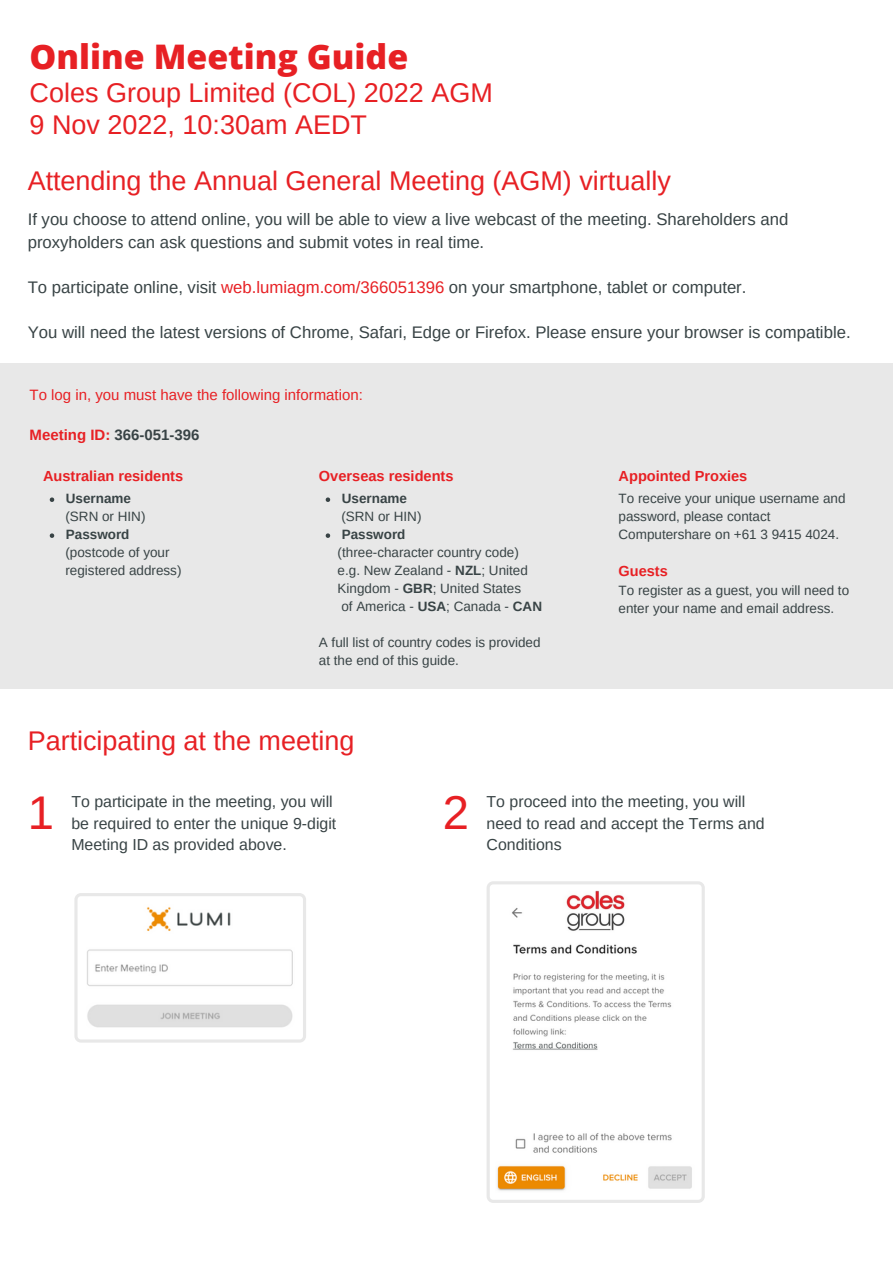
<style>
.page{position:relative;width:893px;height:1264px;background:#fff}
.page>*{position:absolute;margin:0;border:0;box-sizing:border-box;transform-origin:0 0}
.t1{font:47.25px "Arimo";color:#e72024}
.t2{font:800 33.9px "Open Sans";color:#e72024}
.t3{font:27px "Arimo";color:#e72024}
.t4{font:16.8px/22.5px "Arimo";color:#384345}
.t5{font:15.9px/21.3px "Arimo";color:#384345}
.t6{font:15px "Arimo";color:#e72024}
.t7{font:700 15px "Arimo";color:#384345}
.t8{font:700 14.55px "Arimo";color:#e72024}
.t9{font:13.5px/18px "Arimo";color:#384345}
.t10{font:700 13.5px "Arimo";color:#384345}
.s1{color:#e72024}
.s2{color:#e8e8e8}
.s3{font-weight:700}
</style>
<div class="page">
<div style="left:0;top:364px;width:892px;height:325px;background:#e8e8e8"></div>
<svg style="left:74px;top:893px;width:232px;height:149px"></svg>
<svg style="left:487px;top:881px;width:217px;height:321px"></svg>
<img style="left:552px;top:890px;width:87px;height:45px">
<svg style="left:50px;top:497px;width:4px;height:5px"></svg>
<svg style="left:50px;top:533px;width:4px;height:5px"></svg>
<svg style="left:325px;top:497px;width:5px;height:5px"></svg>
<svg style="left:325px;top:533px;width:5px;height:5px"></svg>
<h2 class="t2" style="left:30px;top:32px;width:380px">Online Meeting Guide</h2>
<h3 class="t3" style="left:30px;top:77px;width:464px">Coles Group Limited (COL) 2022 AGM</h3>
<h3 class="t3" style="left:30px;top:109px;width:339px">9 Nov 2022, 10:30am AEDT</h3>
<h3 class="t3" style="left:28px;top:165px;width:644px">Attending the Annual General Meeting (AGM) virtually</h3>
<p class="t4" style="left:28px;top:208px;width:762px">If you choose to attend online, you will be able to view a live webcast of the meeting. Shareholders and proxyholders can ask questions and submit votes in real time.</p>
<p class="t4" style="left:28px;top:275px;width:720px">To participate online, visit <span class="s1">web.lumiagm.com/366051396</span> on your smartphone, tablet or computer.</p>
<p class="t4" style="left:28px;top:320px;width:824px">You will need the latest versions of Chrome, Safari, Edge or Firefox. Please ensure your browser is compatible.</p>
<p class="t6" style="left:30px;top:386px;width:335px">To log in, you must have the following information:</p>
<p class="t7" style="left:30px;top:427px;width:171px"><span class="s1">Meeting ID:</span> 366-051-396</p>
<p class="t8" style="left:43px;top:467px;width:142px">Australian residents</p>
<p class="t9" style="left:65px;top:507px;width:82px">(SRN or HIN)</p>
<p class="t9" style="left:65px;top:543px;width:118px">(postcode of your registered address)</p>
<p class="t10" style="left:66px;top:491px;width:67px">Username</p>
<p class="t10" style="left:66px;top:527px;width:65px">Password</p>
<p class="t8" style="left:319px;top:467px;width:136px">Overseas residents</p>
<p class="t9" style="left:341px;top:507px;width:82px">(SRN or HIN)</p>
<p class="t9" style="left:319px;top:543px;width:225px;text-indent:19px">(three-character country code)<br><span class="s2">.</span> e.g. New Zealand - <span class="s3">NZL</span>; United<br><span class="s2">.</span> Kingdom - <span class="s3">GBR</span>; United States<br><span class="s2">.</span> of America - <span class="s3">USA</span>; Canada - <span class="s3">CAN</span></p>
<p class="t9" style="left:319px;top:633px;width:223px">A full list of country codes is provided at the end of this guide.</p>
<p class="t10" style="left:342px;top:491px;width:67px">Username</p>
<p class="t10" style="left:342px;top:527px;width:65px">Password</p>
<h3 class="t3" style="left:28px;top:725px;width:328px">Participating at the meeting</h3>
<p class="t8" style="left:618px;top:467px;width:130px">Appointed Proxies</p>
<p class="t9" style="left:618px;top:489px;width:228px">To receive your unique username and password, please contact<br>Computershare on +61 3 9415 4024.</p>
<p class="t8" style="left:618px;top:563px;width:51px">Guests</p>
<p class="t9" style="left:618px;top:581px;width:232px">To register as a guest, you will need to enter your name and email address.</p>
<h1 class="t1" style="left:28px;top:786px;width:28px">1</h1>
<p class="t5" style="left:71px;top:791px;width:266px">To participate in the meeting, you will be required to enter the unique 9-digit<br>Meeting ID as provided above.</p>
<h1 class="t1" style="left:443px;top:786px;width:28px">2</h1>
<p class="t5" style="left:486px;top:791px;width:280px">To proceed into the meeting, you will need to read and accept the Terms and<br>Conditions</p>
</div>
